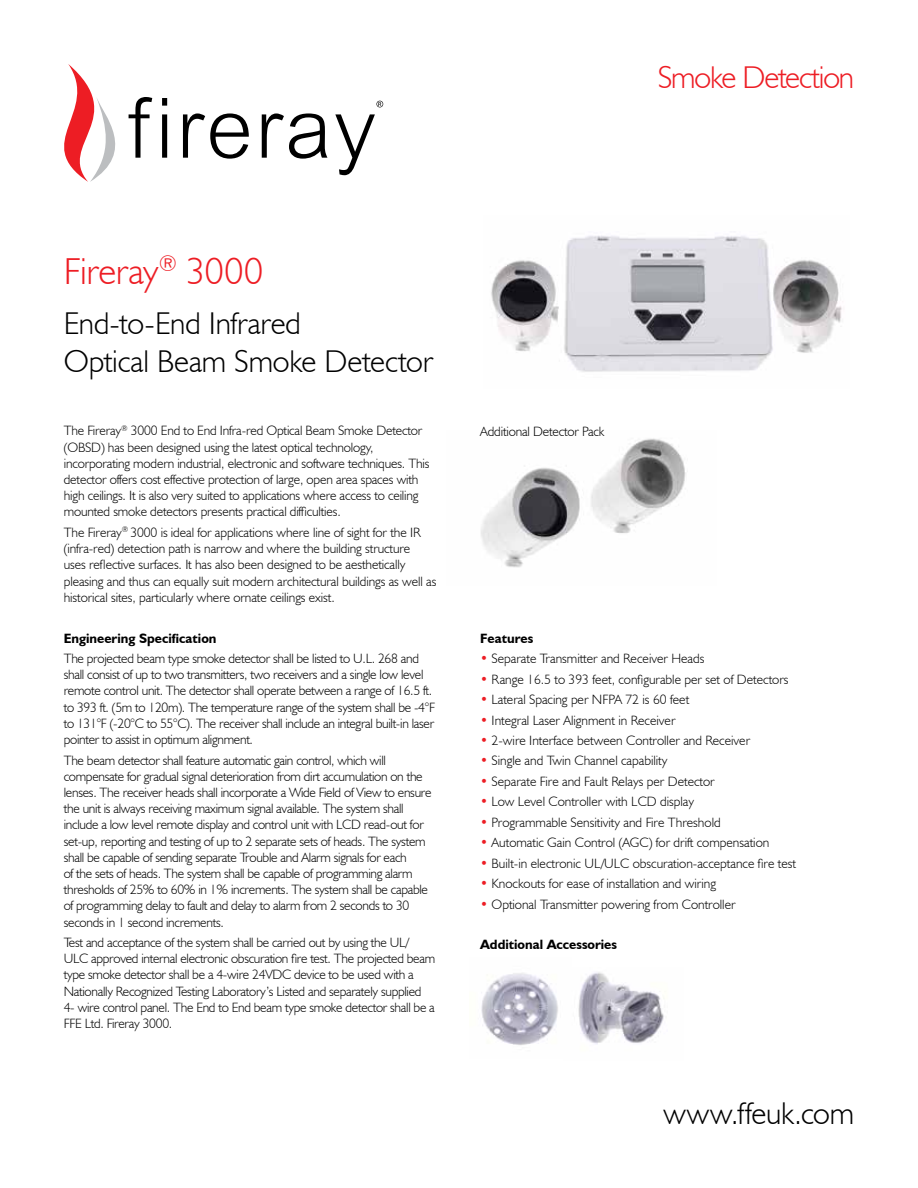
<style>
.page{position:relative;width:918px;height:1188px;background:#fff}
.page>*{position:absolute;margin:0;border:0;box-sizing:border-box;transform-origin:0 0}
.t1{font:300 37.5px "Humanist 521 BT";letter-spacing:-.01em;color:#ed1d24}
.t2{font:300 31.5px/37.8px "Humanist 521 BT";letter-spacing:-.005em;color:#000}
.t3{font:300 31.5px "Humanist 521 BT";letter-spacing:-.035em;color:#ed1d24}
.t4{font:300 13.5px/16.2px "Humanist 521 BT";letter-spacing:-.02em;color:#000}
.t5{font:300 13.5px "Humanist 521 BT";color:#000}
.t6{font:700 13.5px "Humanist 521 BT";color:#000}
.s1{color:#ed1d24}
</style>
<div class="page">
<img style="left:481px;top:438px;width:205px;height:130px">
<img style="left:491px;top:235px;width:351px;height:137px">
<svg style="left:64px;top:64px;width:319px;height:118px"></svg>
<img style="left:481px;top:973px;width:77px;height:72px">
<img style="left:578px;top:972px;width:86px;height:72px">
<h2 class="t3" style="left:658px;top:58px;width:198px">Smoke Detection</h2>
<h1 class="t1" style="left:64px;top:248px;width:201px">Fireray<sup>®</sup> 3000</h1>
<h2 class="t2" style="left:64px;top:304px;width:371px">End-to-End Infrared<br>Optical Beam Smoke Detector</h2>
<p class="t4" style="left:64px;top:423px;width:367px">The Fireray<sup>®</sup> 3000 End to End Infra-red Optical Beam Smoke Detector (OBSD) has been designed using the latest optical technology, incorporating modern industrial, electronic and software techniques. This detector offers cost effective protection of large, open area spaces with high ceilings. It is also very suited to applications where access to ceiling mounted smoke detectors presents practical difficulties.</p>
<p class="t4" style="left:64px;top:524px;width:374px">The Fireray<sup>®</sup> 3000 is ideal for applications where line of sight for the IR (infra-red) detection path is narrow and where the building structure<br>uses reflective surfaces. It has also been designed to be aesthetically pleasing and thus can equally suit modern architectural buildings as well as historical sites, particularly where ornate ceilings exist.</p>
<p class="t6" style="left:64px;top:630px;width:154px">Engineering Specification</p>
<p class="t4" style="left:64px;top:650px;width:373px">The projected beam type smoke detector shall be listed to U.L. 268 and shall consist of up to two transmitters, two receivers and a single low level remote control unit. The detector shall operate between a range of 16.5 ft. to 393 ft. (5m to 120m). The temperature range of the system shall be -4°F to 131°F (-20°C to 55°C). The receiver shall include an integral built-in laser pointer to assist in optimum alignment.</p>
<p class="t4" style="left:64px;top:752px;width:369px">The beam detector shall feature automatic gain control, which will compensate for gradual signal deterioration from dirt accumulation on the lenses. The receiver heads shall incorporate a Wide Field of View to ensure the unit is always receiving maximum signal available. The system shall include a low level remote display and control unit with LCD read-out for set-up, reporting and testing of up to 2 separate sets of heads. The system shall be capable of sending separate Trouble and Alarm signals for each<br>of the sets of heads. The system shall be capable of programming alarm thresholds of 25% to 60% in 1% increments. The system shall be capable of programming delay to fault and delay to alarm from 2 seconds to 30 seconds in 1 second increments.</p>
<p class="t4" style="left:64px;top:934px;width:373px">Test and acceptance of the system shall be carried out by using the UL/ ULC approved internal electronic obscuration fire test. The projected beam type smoke detector shall be a 4-wire 24VDC device to be used with a Nationally Recognized Testing Laboratory’s Listed and separately supplied 4- wire control panel. The End to End beam type smoke detector shall be a FFE Ltd. Fireray 3000.</p>
<p class="t4" style="left:480px;top:423px;width:126px">Additional Detector Pack</p>
<p class="t6" style="left:480px;top:630px;width:55px">Features</p>
<p class="t5" style="left:480px;top:650px;width:226px"><span class="s1">•</span> Separate Transmitter and Receiver Heads</p>
<p class="t5" style="left:480px;top:671px;width:310px"><span class="s1">•</span> Range 16.5 to 393 feet, configurable per set of Detectors</p>
<p class="t5" style="left:480px;top:691px;width:211px"><span class="s1">•</span> Lateral Spacing per NFPA 72 is 60 feet</p>
<p class="t5" style="left:480px;top:712px;width:197px"><span class="s1">•</span> Integral Laser Alignment in Receiver</p>
<p class="t5" style="left:480px;top:732px;width:271px"><span class="s1">•</span> 2-wire Interface between Controller and Receiver</p>
<p class="t5" style="left:480px;top:753px;width:189px"><span class="s1">•</span> Single and Twin Channel capability</p>
<p class="t5" style="left:480px;top:773px;width:236px"><span class="s1">•</span> Separate Fire and Fault Relays per Detector</p>
<p class="t5" style="left:480px;top:793px;width:215px"><span class="s1">•</span> Low Level Controller with LCD display</p>
<p class="t5" style="left:480px;top:814px;width:242px"><span class="s1">•</span> Programmable Sensitivity and Fire Threshold</p>
<p class="t5" style="left:480px;top:834px;width:291px"><span class="s1">•</span> Automatic Gain Control (AGC) for drift compensation</p>
<p class="t5" style="left:480px;top:855px;width:317px"><span class="s1">•</span> Built-in electronic UL/ULC obscuration-acceptance fire test</p>
<p class="t5" style="left:480px;top:875px;width:237px"><span class="s1">•</span> Knockouts for ease of installation and wiring</p>
<p class="t5" style="left:480px;top:896px;width:257px"><span class="s1">•</span> Optional Transmitter powering from Controller</p>
<p class="t6" style="left:480px;top:936px;width:138px">Additional Accessories</p>
<h2 class="t2" style="left:663px;top:1094px;width:192px">www.ffeuk.com</h2>
</div>
